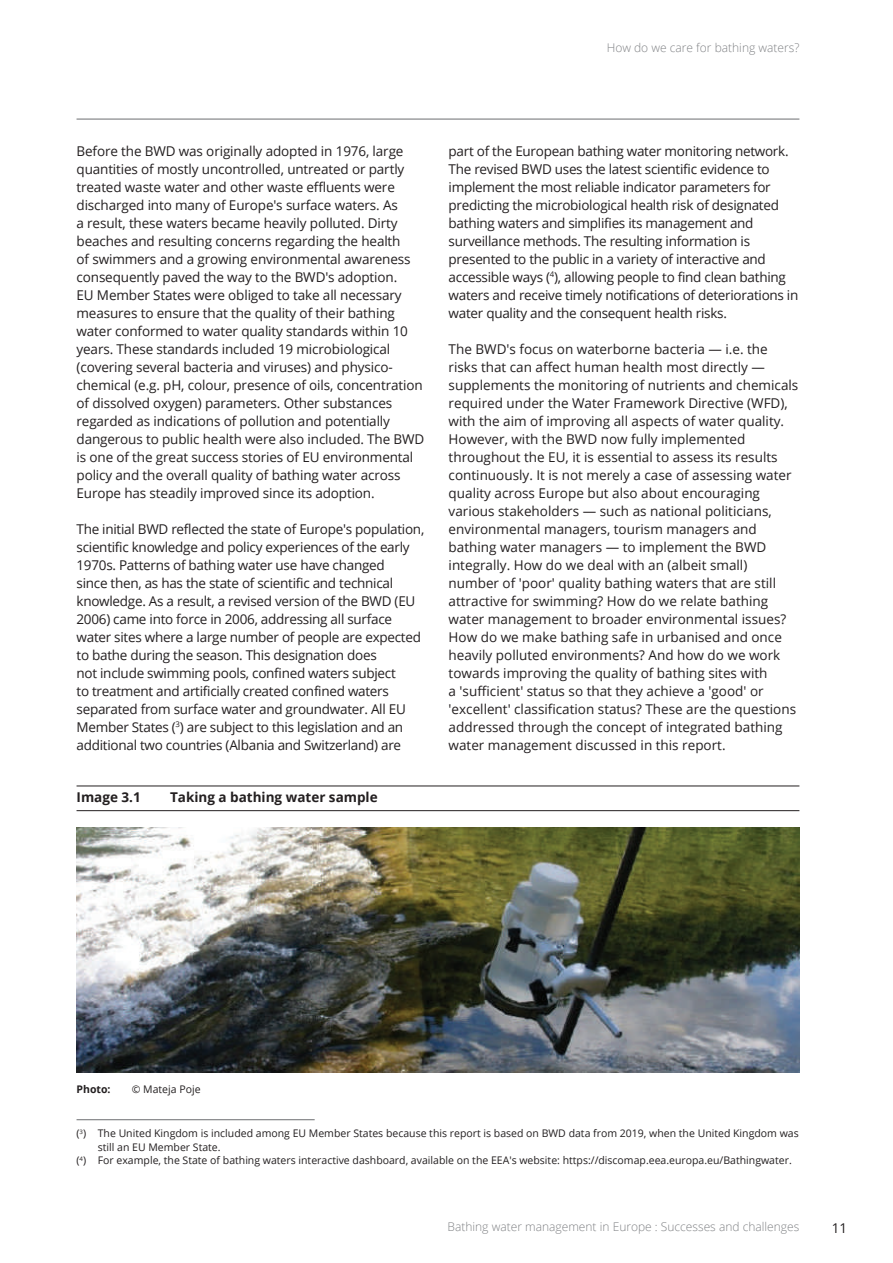
<style>
.page{position:relative;width:893px;height:1263px;background:#fff}
.page>*{position:absolute;margin:0;border:0;box-sizing:border-box;transform-origin:0 0}
.t1{font:13.5px/18px "Open Sans";letter-spacing:-.01em;color:#231f20}
.t2{font:700 13.5px "Open Sans";color:#231f20}
.t3{font:300 12px "Open Sans";color:#808285}
.t4{font:10.5px "Open Sans";color:#231f20}
.t5{font:700 10.5px "Open Sans";color:#231f20}
</style>
<div class="page">
<hr style="left:77px;top:119px;width:722px;height:1px;background:#6c6d70">
<hr style="left:77px;top:1119px;width:238px;height:1px;background:#6c6d70">
<hr style="left:77px;top:786px;width:722px;height:1px;background:#231f20">
<hr style="left:77px;top:810px;width:722px;height:1px;background:#231f20">
<img style="left:77px;top:828px;width:722px;height:245px">
<p class="t3" style="left:607px;top:40px;width:194px">How do we care for bathing waters?</p>
<p class="t1" style="left:77px;top:142px;width:349px">Before the BWD was originally adopted in 1976, large quantities of mostly uncontrolled, untreated or partly treated waste water and other waste effluents were discharged into many of Europe's surface waters. As<br>a result, these waters became heavily polluted. Dirty beaches and resulting concerns regarding the health<br>of swimmers and a growing environmental awareness consequently paved the way to the BWD's adoption.<br>EU Member States were obliged to take all necessary measures to ensure that the quality of their bathing water conformed to water quality standards within 10 years. These standards included 19 microbiological (covering several bacteria and viruses) and physico&shy;chemical (e.g. pH, colour, presence of oils, concentration of dissolved oxygen) parameters. Other substances regarded as indications of pollution and potentially dangerous to public health were also included. The BWD is one of the great success stories of EU environmental policy and the overall quality of bathing water across Europe has steadily improved since its adoption.</p>
<p class="t1" style="left:77px;top:520px;width:349px">The initial BWD reflected the state of Europe's population, scientific knowledge and policy experiences of the early 1970s. Patterns of bathing water use have changed<br>since then, as has the state of scientific and technical knowledge. As a result, a revised version of the BWD (EU 2006) came into force in 2006, addressing all surface water sites where a large number of people are expected to bathe during the season. This designation does<br>not include swimming pools, confined waters subject<br>to treatment and artificially created confined waters separated from surface water and groundwater. All EU Member States (<sup>3</sup>) are subject to this legislation and an additional two countries (Albania and Switzerland) are</p>
<p class="t2" style="left:77px;top:788px;width:66px">Image 3.1</p>
<p class="t2" style="left:170px;top:788px;width:209px">Taking a bathing water sample</p>
<p class="t1" style="left:449px;top:142px;width:351px">part of the European bathing water monitoring network.<br>The revised BWD uses the latest scientific evidence to implement the most reliable indicator parameters for predicting the microbiological health risk of designated bathing waters and simplifies its management and surveillance methods. The resulting information is presented to the public in a variety of interactive and accessible ways (<sup>4</sup>), allowing people to find clean bathing waters and receive timely notifications of deteriorations in water quality and the consequent health risks.</p>
<p class="t1" style="left:449px;top:340px;width:351px">The BWD's focus on waterborne bacteria — i.e. the risks that can affect human health most directly — supplements the monitoring of nutrients and chemicals required under the Water Framework Directive (WFD), with the aim of improving all aspects of water quality.<br>However, with the BWD now fully implemented throughout the EU, it is essential to assess its results continuously. It is not merely a case of assessing water quality across Europe but also about encouraging various stakeholders — such as national politicians, environmental managers, tourism managers and bathing water managers — to implement the BWD integrally. How do we deal with an (albeit small) number of 'poor' quality bathing waters that are still attractive for swimming? How do we relate bathing water management to broader environmental issues?<br>How do we make bathing safe in urbanised and once heavily polluted environments? And how do we work towards improving the quality of bathing sites with<br>a 'sufficient' status so that they achieve a 'good' or 'excellent' classification status? These are the questions addressed through the concept of integrated bathing water management discussed in this report.</p>
<p class="t5" style="left:77px;top:1082px;width:36px">Photo:</p>
<p class="t4" style="left:132px;top:1082px;width:70px">© Mateja Poje</p>
<p class="t4" style="left:77px;top:1126px;width:724px">(<sup>3</sup>) The United Kingdom is included among EU Member States because this report is based on BWD data from 2019, when the United Kingdom was</p>
<p class="t4" style="left:98px;top:1139px;width:124px">still an EU Member State.</p>
<p class="t4" style="left:77px;top:1153px;width:717px">(<sup>4</sup>) For example, the State of bathing waters interactive dashboard, available on the EEA's website: https://discomap.eea.europa.eu/Bathingwater.</p>
<p class="t3" style="left:447px;top:1218px;width:353px">Bathing water management in Europe : Successes and challenges</p>
<p class="t1" style="left:832px;top:1218px;width:17px">11</p>
</div>
